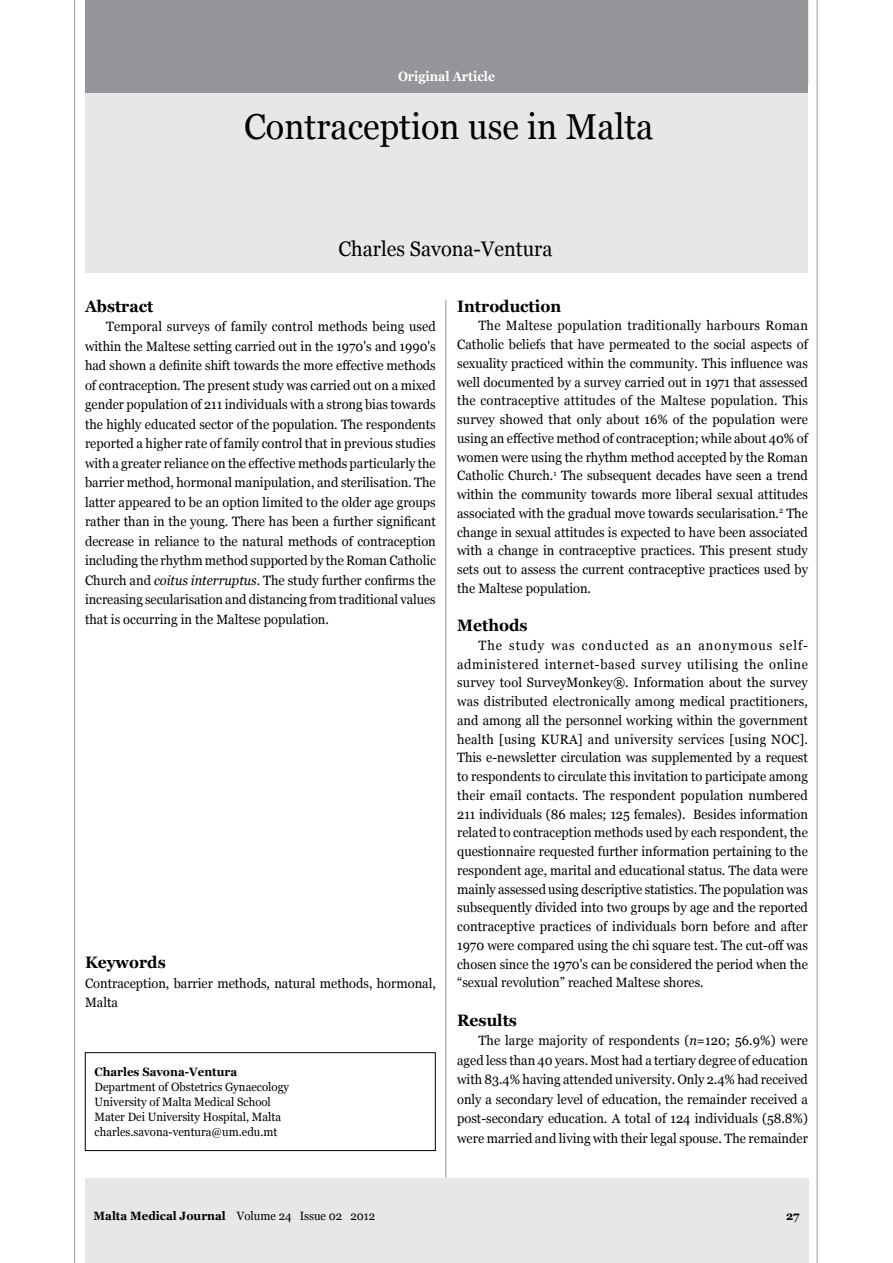
<style>
.page{position:relative;width:893px;height:1263px;background:#fff}
.page>*{position:absolute;margin:0;border:0;box-sizing:border-box;transform-origin:0 0}
.t1{font:36px "Georgia";color:#000;scale:.95 1}
.t2{font:21px "Georgia";color:#000;scale:.95 1}
.t3{font:700 16.5px "Georgia";color:#000;scale:.95 1}
.t4{font:13.5px/18.8px "Georgia";color:#000;text-align:justify;scale:.95 1}
.t5{font:700 13.5px "Georgia";color:#fff;scale:.9 1}
.t6{font:12px/15px "Georgia";color:#000;scale:.95 1}
.t7{font:700 12px "Georgia";color:#000;scale:.95 1}
.s1{font-style:italic}
.s2{font-weight:400}
</style>
<div class="page">
<hr style="left:446px;top:0;width:1px;height:1263px;background:#939598">
<div style="left:85px;top:1178px;width:724px;height:85px;background:#e6e7e8"></div>
<hr style="left:74px;top:0;width:1px;height:1263px;background:#939598">
<hr style="left:817px;top:0;width:1px;height:1263px;background:#939598">
<div style="left:436px;top:267px;width:21px;height:32px;background:#fff"></div>
<div style="left:85px;top:0;width:723px;height:273px;background:#e6e7e8"></div>
<div style="left:85px;top:0;width:723px;height:92px;background:#939598"></div>
<div style="left:85px;top:1052px;width:351px;height:99px;border:1px solid #000"></div>
<p class="t5" style="left:398px;top:68px;width:109px">Original Article</p>
<h1 class="t1" style="left:244px;top:105px;width:432px">Contraception use in Malta</h1>
<h2 class="t2" style="left:338px;top:236px;width:227px">Charles Savona-Ventura</h2>
<p class="t3" style="left:85px;top:295px;width:73px">Abstract</p>
<p class="t4" style="left:85px;top:317px;width:371px;line-height:19.5px;text-indent:21px">Temporal surveys of family control methods being used within the Maltese setting carried out in the 1970's and 1990's had shown a definite shift towards the more effective methods of contraception. The present study was carried out on a mixed gender population of 211 individuals with a strong bias towards the highly educated sector of the population. The respondents reported a higher rate of family control that in previous studies with a greater reliance on the effective methods particularly the barrier method, hormonal manipulation, and sterilisation. The latter appeared to be an option limited to the older age groups rather than in the young. There has been a further significant decrease in reliance to the natural methods of contraception including the rhythm method supported by the Roman Catholic Church and <span class="s1">coitus interruptus</span>. The study further confirms the increasing secularisation and distancing from traditional values that is occurring in the Maltese population.</p>
<p class="t3" style="left:85px;top:952px;width:86px">Keywords</p>
<p class="t4" style="left:85px;top:974px;width:371px;line-height:19.5px">Contraception, barrier methods, natural methods, hormonal,<br>Malta</p>
<p class="t7" style="left:95px;top:1064px;width:152px">Charles Savona-Ventura</p>
<p class="t6" style="left:95px;top:1080px;width:206px">Department of Obstetrics Gynaecology University of Malta Medical School Mater Dei University Hospital, Malta charles.savona-ventura@um.edu.mt</p>
<p class="t3" style="left:457px;top:295px;width:111px">Introduction</p>
<p class="t4" style="left:457px;top:317px;width:371px;text-indent:21px">The Maltese population traditionally harbours Roman Catholic beliefs that have permeated to the social aspects of sexuality practiced within the community. This influence was well documented by a survey carried out in 1971 that assessed the contraceptive attitudes of the Maltese population. This survey showed that only about 16% of the population were using an effective method of contraception; while about 40% of women were using the rhythm method accepted by the Roman Catholic Church.<sup>1</sup> The subsequent decades have seen a trend within the community towards more liberal sexual attitudes associated with the gradual move towards secularisation.<sup>2</sup> The change in sexual attitudes is expected to have been associated with a change in contraceptive practices. This present study sets out to assess the current contraceptive practices used by the Maltese population.</p>
<p class="t3" style="left:457px;top:615px;width:75px">Methods</p>
<p class="t4" style="left:457px;top:636px;width:371px;text-indent:21px">The study was conducted as an anonymous self&shy;administered internet-based survey utilising the online survey tool SurveyMonkey®. Information about the survey was distributed electronically among medical practitioners, and among all the personnel working within the government health [using KURA] and university services [using NOC].<br>This e-newsletter circulation was supplemented by a request to respondents to circulate this invitation to participate among their email contacts. The respondent population numbered 211 individuals (86 males; 125 females). Besides information related to contraception methods used by each respondent, the questionnaire requested further information pertaining to the respondent age, marital and educational status. The data were mainly assessed using descriptive statistics. The population was subsequently divided into two groups by age and the reported contraceptive practices of individuals born before and after 1970 were compared using the chi square test. The cut-off was chosen since the 1970's can be considered the period when the “sexual revolution” reached Maltese shores.</p>
<p class="t3" style="left:457px;top:1009px;width:64px">Results</p>
<p class="t4" style="left:457px;top:1031px;width:371px;line-height:19.5px;text-indent:21px">The large majority of respondents (<span class="s1">n</span>=120; 56.9%) were aged less than 40 years. Most had a tertiary degree of education with 83.4% having attended university. Only 2.4% had received only a secondary level of education, the remainder received a post-secondary education. A total of 124 individuals (58.8%) were married and living with their legal spouse. The remainder</p>
<p class="t7" style="left:94px;top:1208px;width:298px">Malta Medical Journal <span class="s2">Volume 24 Issue 02 2012</span></p>
<p class="t7" style="left:786px;top:1208px;width:16px">27</p>
</div>
